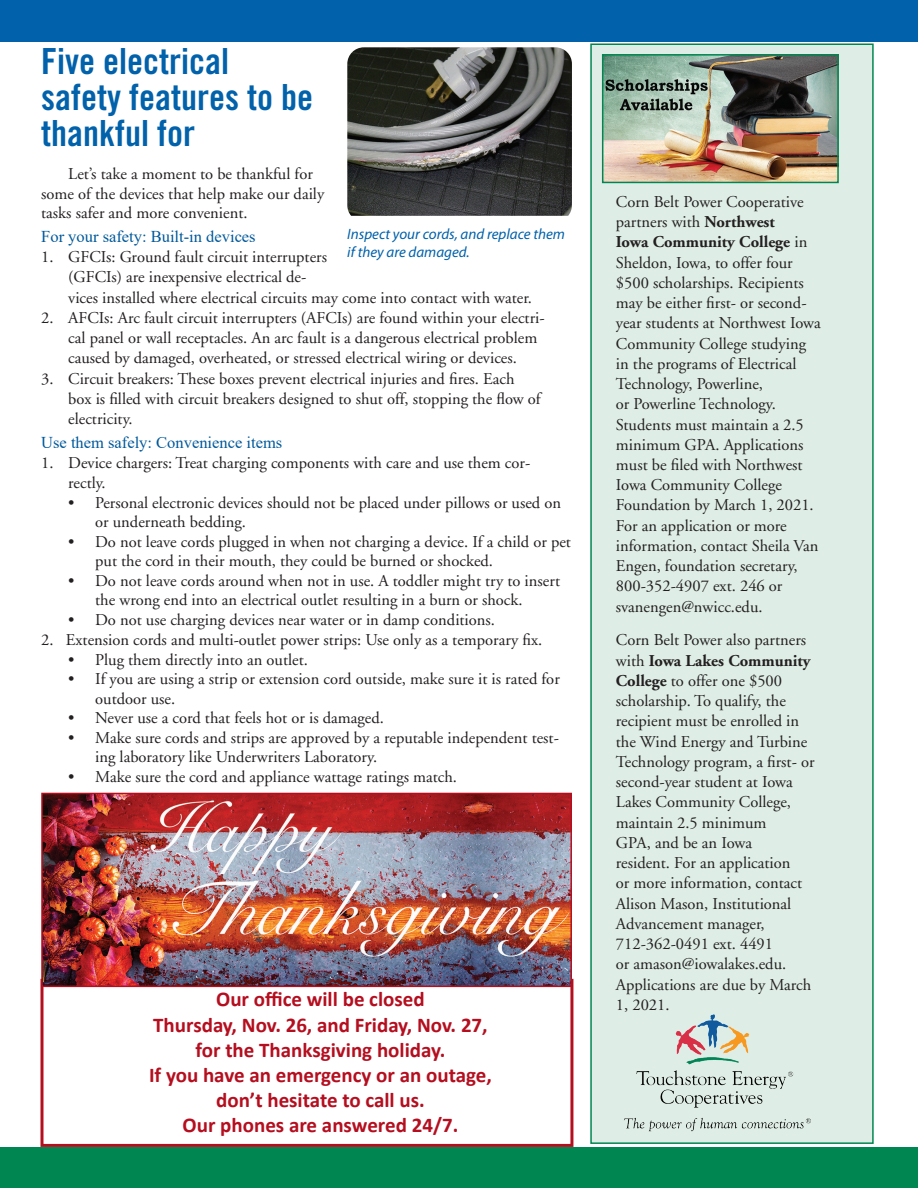
<style>
.page{position:relative;width:918px;height:1188px;background:#fff}
.page>*{position:absolute;margin:0;border:0;box-sizing:border-box;transform-origin:0 0}
.t1{font:36px/36px "Trade Gothic LT Std Bd Cn 20";color:#0161aa}
.t2{font:700 21px/25.2px "Calibri";color:#b50e1f;text-align:center}
.t3{font:16.5px/20.2px "Adobe Garamond";color:#231f20}
.t4{font:16.5px "Times New Roman";color:#00599b}
.t5{font:italic 15px/18px "Myriad Pro";color:#0161aa}
.s1{font-weight:700}
</style>
<div class="page">
<div style="left:0;top:0;width:918px;height:41px;background:#0161aa"></div>
<div style="left:0;top:1148px;width:918px;height:40px;background:#008751"></div>
<div style="left:590px;top:44px;width:284px;height:1100px;background:#deede6;border:2px solid #008751"></div>
<div style="left:40px;top:979px;width:533px;height:168px;background:#fff;border:3px solid #b50e1f"></div>
<img style="left:44px;top:796px;width:525px;height:188px">
<div style="left:41px;top:793px;width:531px;height:194px;border:2px solid #b50e1f"></div>
<img style="left:347px;top:47px;width:225px;height:169px">
<img style="left:605px;top:57px;width:231px;height:123px">
<div style="left:602px;top:54px;width:237px;height:129px;border:2px solid #008751"></div>
<img style="left:624px;top:1014px;width:187px;height:118px">
<h1 class="t1" style="left:41px;top:43px;width:273px">Five electrical safety features to be thankful for</h1>
<p class="t3" style="left:41px;top:165px;width:284px;line-height:19.5px;text-indent:27px">Let’s take a moment to be thankful for some of the devices that help make our daily tasks safer and more convenient.</p>
<p class="t4" style="left:41px;top:225px;width:216px">For your safety: Built-in devices</p>
<p class="t3" style="left:68px;top:247px;width:465px;text-indent:-27px">1. GFCIs: Ground fault circuit interrupters<br>(GFCIs) are inexpensive electrical de-<br>vices installed where electrical circuits may come into contact with water.</p>
<p class="t3" style="left:68px;top:308px;width:478px;text-indent:-27px">2. AFCIs: Arc fault circuit interrupters (AFCIs) are found within your electri&shy;cal panel or wall receptacles. An arc fault is a dangerous electrical problem caused by damaged, overheated, or stressed electrical wiring or devices.</p>
<p class="t3" style="left:68px;top:369px;width:474px;text-indent:-27px">3. Circuit breakers: These boxes prevent electrical injuries and fires. Each box is filled with circuit breakers designed to shut off, stopping the flow of electricity.</p>
<p class="t4" style="left:41px;top:431px;width:243px">Use them safely: Convenience items</p>
<p class="t3" style="left:68px;top:453px;width:464px;text-indent:-27px">1. Device chargers: Treat charging components with care and use them cor&shy;rectly.</p>
<p class="t3" style="left:95px;top:493px;width:467px;line-height:19.5px;text-indent:-27px">• Personal electronic devices should not be placed under pillows or used on or underneath bedding.</p>
<p class="t3" style="left:95px;top:532px;width:477px;line-height:19.5px;text-indent:-27px">• Do not leave cords plugged in when not charging a device. If a child or pet put the cord in their mouth, they could be burned or shocked.</p>
<p class="t3" style="left:95px;top:571px;width:466px;line-height:19.5px;text-indent:-27px">• Do not leave cords around when not in use. A toddler might try to insert the wrong end into an electrical outlet resulting in a burn or shock.</p>
<p class="t3" style="left:68px;top:610px;width:428px">• Do not use charging devices near water or in damp conditions.</p>
<p class="t3" style="left:41px;top:630px;width:503px">2. Extension cords and multi-outlet power strips: Use only as a temporary fix.</p>
<p class="t3" style="left:68px;top:650px;width:241px">• Plug them directly into an outlet.</p>
<p class="t3" style="left:95px;top:670px;width:466px;line-height:19.5px;text-indent:-27px">• If you are using a strip or extension cord outside, make sure it is rated for outdoor use.</p>
<p class="t3" style="left:68px;top:708px;width:317px">• Never use a cord that feels hot or is damaged.</p>
<p class="t3" style="left:95px;top:728px;width:465px;line-height:19.5px;text-indent:-27px">• Make sure cords and strips are approved by a reputable independent test&shy;ing laboratory like Underwriters Laboratory.</p>
<p class="t3" style="left:68px;top:767px;width:390px">• Make sure the cord and appliance wattage ratings match.</p>
<p class="t5" style="left:347px;top:225px;width:219px">Inspect your cords, and replace them if they are damaged.</p>
<p class="t2" style="left:149px;top:987px;width:344px">Our office will be closed<br>Thursday, Nov. 26, and Friday, Nov. 27, for the Thanksgiving holiday.<br>If you have an emergency or an outage, don’t hesitate to call us.<br>Our phones are answered 24/7.</p>
<p class="t3" style="left:616px;top:192px;width:206px">Corn Belt Power Cooperative partners with <span class="s1">Northwest<br>Iowa Community College</span> in<br>Sheldon, Iowa, to offer four $500 scholarships. Recipients may be either first- or second&shy;year students at Northwest Iowa<br>Community College studying in the programs of Electrical<br>Technology, Powerline,<br>or Powerline Technology.<br>Students must maintain a 2.5 minimum GPA. Applications must be filed with Northwest<br>Iowa Community College<br>Foundation by March 1, 2021.<br>For an application or more information, contact Sheila Van<br>Engen, foundation secretary,<br>800-352-4907 ext. 246 or svanengen@nwicc.edu.</p>
<p class="t3" style="left:616px;top:631px;width:200px">Corn Belt Power also partners with <span class="s1">Iowa Lakes Community<br>College</span> to offer one $500 scholarship. To qualify, the recipient must be enrolled in the Wind Energy and Turbine<br>Technology program, a first- or second-year student at Iowa<br>Lakes Community College, maintain 2.5 minimum<br>GPA, and be an Iowa<br>resident. For an application<br>or more information, contact<br>Alison Mason, Institutional<br>Advancement manager,<br>712-362-0491 ext. 4491<br>or amason@iowalakes.edu.<br>Applications are due by March<br>1, 2021.</p>
</div>
